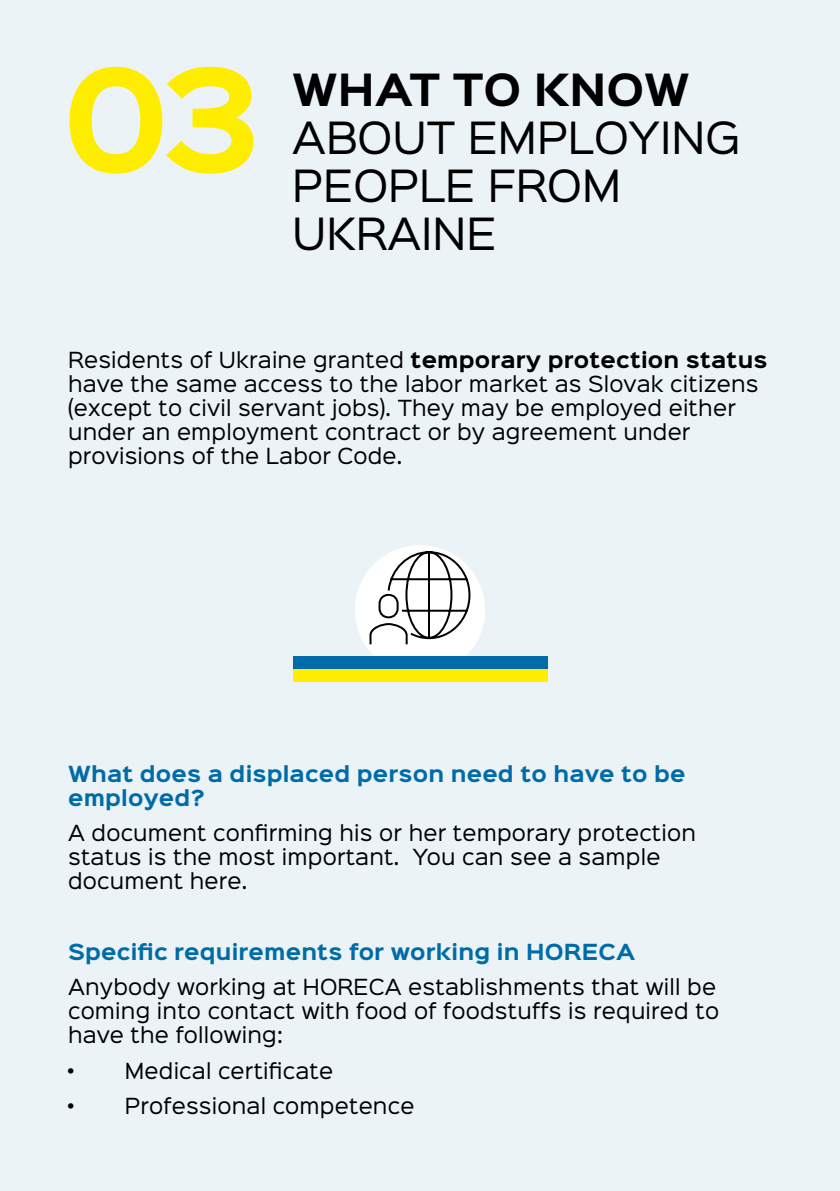
<style>
.page{position:relative;width:840px;height:1191px;background:#fff}
.page>*{position:absolute;margin:0;border:0;box-sizing:border-box;transform-origin:0 0}
.t1{font:700 128.8px "Sinkin Sans 700";color:#ffed00}
.t2{font:40px/48px "Sinkin Sans 400";color:#000}
.t3{font:700 40px "Sinkin Sans 700";color:#000}
.t4{font:20px/24px "Sinkin Sans 400";letter-spacing:.01em;color:#000}
.t5{font:700 20px/24px "Sinkin Sans 700";letter-spacing:.01em;color:#006ca7}
.s1{font-family:"Sinkin Sans 700";font-weight:700}
</style>
<div class="page">
<div style="left:0;top:0;width:839px;height:1191px;background:#ebf3f7"></div>
<div style="left:354px;top:545px;width:131px;height:130px;background:#fff;border-radius:50%"></div>
<div style="left:293px;top:656px;width:254px;height:13px;background:#006ca7"></div>
<div style="left:293px;top:669px;width:254px;height:13px;background:#ffed00"></div>
<svg style="left:368px;top:550px;width:103px;height:95px"></svg>
<h1 class="t1" style="left:62px;top:53px;width:200px">03</h1>
<h2 class="t3" style="left:292px;top:69px;width:399px">WHAT TO KNOW</h2>
<h2 class="t2" style="left:292px;top:110px;width:450px">ABOUT EMPLOYING<br>PEOPLE FROM<br>UKRAINE</h2>
<p class="t4" style="left:68px;top:346px;width:700px">Residents of Ukraine granted <span class="s1">temporary protection status </span>have the same access to the labor market as Slovak citizens (except to civil servant jobs). They may be employed either under an employment contract or by agreement under provisions of the Labor Code.</p>
<p class="t5" style="left:68px;top:763px;width:618px">What does a displaced person need to have to be employed?</p>
<p class="t4" style="left:68px;top:819px;width:629px">A document confirming his or her temporary protection status is the most important. You can see a sample document here.</p>
<p class="t5" style="left:68px;top:941px;width:568px">Specific requirements for working in HORECA</p>
<p class="t4" style="left:68px;top:973px;width:652px">Anybody working at HORECA establishments that will be coming into contact with food of foodstuffs is required to have the following:</p>
<p class="t4" style="left:68px;top:1057px;width:9px">•</p>
<p class="t4" style="left:125px;top:1057px;width:210px">Medical certificate</p>
<p class="t4" style="left:68px;top:1092px;width:9px">•</p>
<p class="t4" style="left:125px;top:1092px;width:291px">Professional competence</p>
</div>
